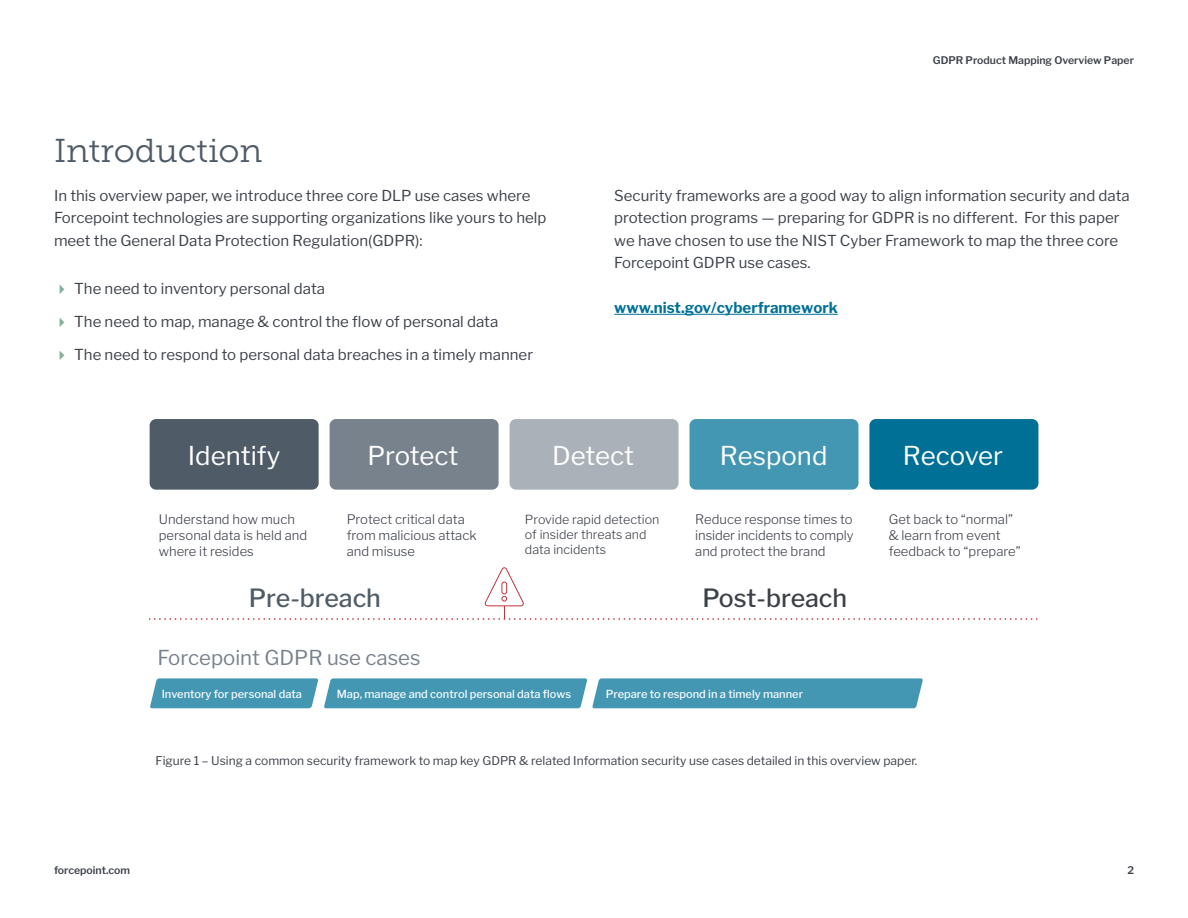
<style>
.page{position:relative;width:1188px;height:918px;background:#fff}
.page>*{position:absolute;margin:0;border:0;box-sizing:border-box;transform-origin:0 0}
.t1{font:33px "Museo Slab 300";letter-spacing:-.005em;color:#4e5b66}
.t2{font:25.8px "Libre Franklin";color:#fff}
.t3{font:500 24.9px "Libre Franklin";color:#3c4149}
.t4{font:500 24.9px "Libre Franklin";color:#4f5b66}
.t5{font:20.4px "Libre Franklin";color:#78828c}
.t6{font:15px/22.5px "Libre Franklin";color:#3c4149}
.t7{font:700 15px "Libre Franklin";color:#007096}
.t8{font:300 13.05px/15.6px "Libre Franklin";color:#3c4149}
.t9{font:300 12.45px/15px "Libre Franklin";color:#3c4149}
.t10{font:12px "Libre Franklin";color:#3c4149}
.t11{font:500 11.1px "Libre Franklin";color:#fff}
.t12{font:600 10.5px "Libre Franklin";color:#3c4149}
</style>
<div class="page">
<hr style="left:614px;top:314px;width:224px;height:1px;background:#007096">
<div style="left:150px;top:419px;width:169px;height:71px;background:#4f5b66;border-radius:6px"></div>
<div style="left:330px;top:419px;width:169px;height:71px;background:#78828c;border-radius:6px"></div>
<div style="left:510px;top:419px;width:169px;height:71px;background:#abb1b8;border-radius:6px"></div>
<div style="left:690px;top:419px;width:168px;height:71px;background:#4397b3;border-radius:6px"></div>
<div style="left:869px;top:419px;width:169px;height:71px;background:#007097;border-radius:6px"></div>
<div style="left:324px;top:678px;width:599px;height:30px;background:#4397b3"></div>
<svg style="left:150px;top:678px;width:168px;height:30px;background:#4c9cb6"></svg>
<svg style="left:150px;top:567px;width:888px;height:53px"></svg>
<h1 class="t1" style="left:54px;top:133px;width:210px">Introduction</h1>
<p class="t6" style="left:54px;top:184px;width:494px">In this overview paper, we introduce three core DLP use cases where<br>Forcepoint technologies are supporting organizations like yours to help meet the General Data Protection Regulation(GDPR):</p>
<p class="t6" style="left:74px;top:278px;width:252px">The need to inventory personal data</p>
<p class="t6" style="left:74px;top:311px;width:426px">The need to map, manage &amp; control the flow of personal data</p>
<p class="t6" style="left:74px;top:344px;width:460px">The need to respond to personal data breaches in a timely manner</p>
<p class="t12" style="left:933px;top:54px;width:203px">GDPR Product Mapping Overview Paper</p>
<p class="t6" style="left:614px;top:184px;width:517px">Security frameworks are a good way to align information security and data protection programs — preparing for GDPR is no different. For this paper we have chosen to use the NIST Cyber Framework to map the three core Forcepoint GDPR use cases.</p>
<p class="t7" style="left:614px;top:299px;width:225px">www.nist.gov/cyberframework</p>
<h2 class="t2" style="left:188px;top:440px;width:94px">Identify</h2>
<h2 class="t2" style="left:367px;top:440px;width:93px">Protect</h2>
<h2 class="t2" style="left:552px;top:440px;width:84px">Detect</h2>
<h2 class="t2" style="left:720px;top:440px;width:109px">Respond</h2>
<h2 class="t2" style="left:903px;top:440px;width:101px">Recover</h2>
<p class="t8" style="left:159px;top:512px;width:150px">Understand how much personal data is held and where it resides</p>
<p class="t8" style="left:889px;top:512px;width:133px">Get back to “normal” &amp; learn from event feedback to “prepare”</p>
<p class="t8" style="left:347px;top:512px;width:131px">Protect critical data from malicious attack and misuse</p>
<p class="t8" style="left:695px;top:512px;width:160px;text-align:justify">Reduce response times to insider incidents to comply and protect the brand</p>
<p class="t9" style="left:525px;top:512px;width:136px">Provide rapid detection of insider threats and data incidents</p>
<h3 class="t4" style="left:249px;top:583px;width:134px">Pre-breach</h3>
<h3 class="t3" style="left:703px;top:583px;width:146px">Post-breach</h3>
<h3 class="t5" style="left:158px;top:646px;width:264px">Forcepoint GDPR use cases</h3>
<p class="t11" style="left:162px;top:687px;width:142px">Inventory for personal data</p>
<p class="t11" style="left:337px;top:687px;width:236px">Map, manage and control personal data flows</p>
<p class="t11" style="left:606px;top:687px;width:199px">Prepare to respond in a timely manner</p>
<p class="t10" style="left:156px;top:753px;width:763px">Figure 1 – Using a common security framework to map key GDPR &amp; related Information security use cases detailed in this overview paper.</p>
<p class="t12" style="left:54px;top:864px;width:78px">forcepoint.com</p>
<p class="t12" style="left:1127px;top:864px;width:8px">2</p>
</div>
